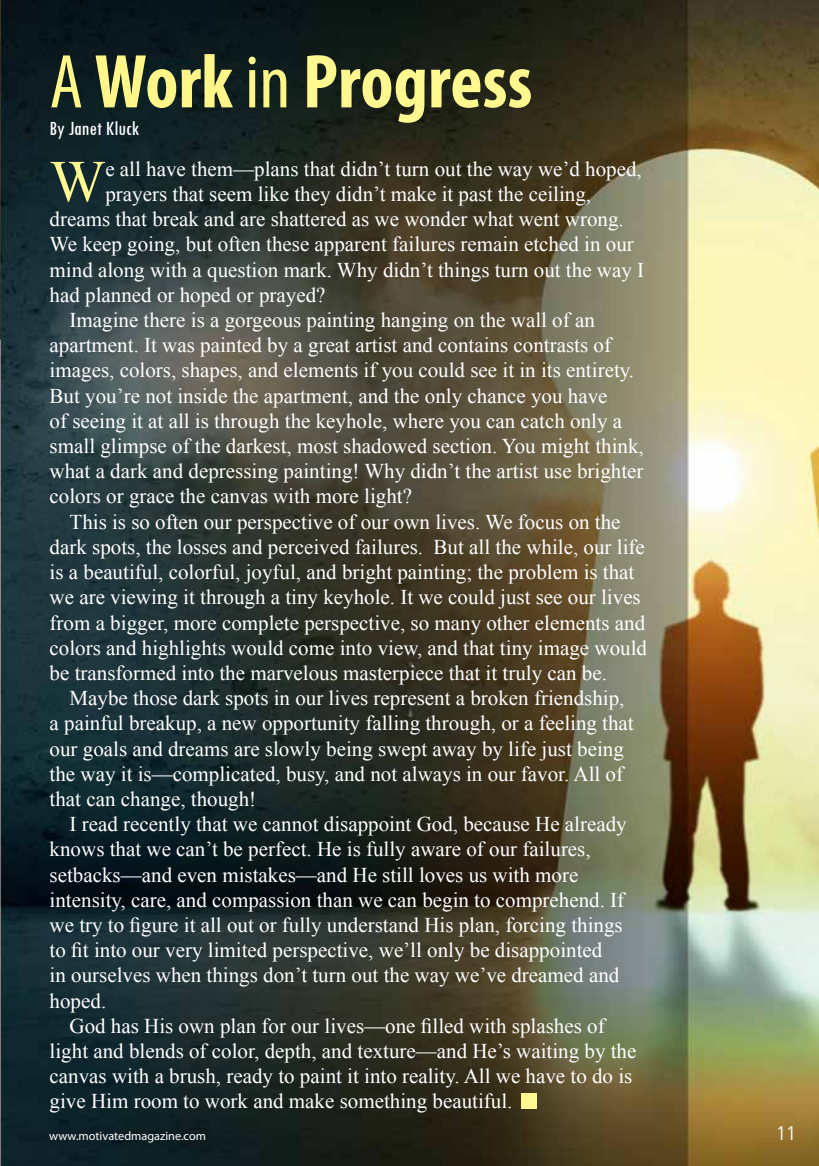
<style>
.page{position:relative;width:819px;height:1166px;background:#fff}
.page>*{position:absolute;margin:0;border:0;box-sizing:border-box;transform-origin:0 0}
.t1{font:700 condensed 77px "Myriad Pro";color:#fff78f}
.t2{font:58.98px "Times New Roman";color:#fff78f}
.t3{font:21px "Times New Roman";color:#fff}
.t4{font:condensed 21px "Tw Cen";color:#fff}
.t5{font:19.25px "DIN Pro";color:#fff}
.t6{font:12.25px "Myriad Pro";color:#fff}
.s1{font-weight:400;color:#fff689}
.s2{color:#fff689}
</style>
<div class="page">
<img style="left:0;top:0;width:819px;height:1166px">
<div style="left:521px;top:1093px;width:15px;height:16px;background:#fff78f"></div>
<h1 class="t1" style="left:50px;top:34px;width:484px"><span class="s1">A</span> <span class="s2">Work</span> <span class="s1">in</span> Progress</h1>
<p class="t4" style="left:50px;top:116px;width:91px">By Janet Kluck</p>
<h2 class="t2" style="left:50px;top:142px;width:57px">W</h2>
<p class="t3" style="left:105px;top:155px;width:538px">e all have them—plans that didn’t turn out the way we’d hoped,</p>
<p class="t3" style="left:105px;top:180px;width:487px">prayers that seem like they didn’t make it past the ceiling,</p>
<p class="t3" style="left:50px;top:205px;width:575px">dreams that break and are shattered as we wonder what went wrong.</p>
<p class="t3" style="left:50px;top:230px;width:585px">We keep going, but often these apparent failures remain etched in our</p>
<p class="t3" style="left:50px;top:255px;width:596px">mind along with a question mark. Why didn’t things turn out the way I</p>
<p class="t3" style="left:50px;top:281px;width:277px">had planned or hoped or prayed?</p>
<p class="t3" style="left:69px;top:306px;width:527px">Imagine there is a gorgeous painting hanging on the wall of an</p>
<p class="t3" style="left:50px;top:331px;width:563px">apartment. It was painted by a great artist and contains contrasts of</p>
<p class="t3" style="left:50px;top:356px;width:586px">images, colors, shapes, and elements if you could see it in its entirety.</p>
<p class="t3" style="left:50px;top:381px;width:559px">But you’re not inside the apartment, and the only chance you have</p>
<p class="t3" style="left:50px;top:407px;width:574px">of seeing it at all is through the keyhole, where you can catch only a</p>
<p class="t3" style="left:50px;top:432px;width:595px">small glimpse of the darkest, most shadowed section. You might think,</p>
<p class="t3" style="left:50px;top:457px;width:595px">what a dark and depressing painting! Why didn’t the artist use brighter</p>
<p class="t3" style="left:50px;top:482px;width:364px">colors or grace the canvas with more light?</p>
<p class="t3" style="left:69px;top:507px;width:552px">This is so often our perspective of our own lives. We focus on the</p>
<p class="t3" style="left:50px;top:533px;width:596px">dark spots, the losses and perceived failures. But all the while, our life</p>
<p class="t3" style="left:50px;top:558px;width:586px">is a beautiful, colorful, joyful, and bright painting; the problem is that</p>
<p class="t3" style="left:50px;top:583px;width:592px">we are viewing it through a tiny keyhole. It we could just see our lives</p>
<p class="t3" style="left:50px;top:608px;width:597px">from a bigger, more complete perspective, so many other elements and</p>
<p class="t3" style="left:50px;top:633px;width:599px">colors and highlights would come into view, and that tiny image would</p>
<p class="t3" style="left:50px;top:659px;width:558px">be transformed into the marvelous masterpiece that it truly can be.</p>
<p class="t3" style="left:69px;top:684px;width:556px">Maybe those dark spots in our lives represent a broken friendship,</p>
<p class="t3" style="left:50px;top:709px;width:585px">a painful breakup, a new opportunity falling through, or a feeling that</p>
<p class="t3" style="left:50px;top:734px;width:575px">our goals and dreams are slowly being swept away by life just being</p>
<p class="t3" style="left:50px;top:759px;width:575px">the way it is—complicated, busy, and not always in our favor. All of</p>
<p class="t3" style="left:50px;top:785px;width:208px">that can change, though!</p>
<p class="t3" style="left:69px;top:810px;width:558px">I read recently that we cannot disappoint God, because He already</p>
<p class="t3" style="left:50px;top:835px;width:542px">knows that we can’t be perfect. He is fully aware of our failures,</p>
<p class="t3" style="left:50px;top:860px;width:530px">setbacks—and even mistakes—and He still loves us with more</p>
<p class="t3" style="left:50px;top:885px;width:576px">intensity, care, and compassion than we can begin to comprehend. If</p>
<p class="t3" style="left:50px;top:911px;width:574px">we try to figure it all out or fully understand His plan, forcing things</p>
<p class="t3" style="left:50px;top:936px;width:554px">to fit into our very limited perspective, we’ll only be disappointed</p>
<p class="t3" style="left:50px;top:961px;width:571px">in ourselves when things don’t turn out the way we’ve dreamed and</p>
<p class="t3" style="left:50px;top:986px;width:58px">hoped.</p>
<p class="t3" style="left:69px;top:1011px;width:536px">God has His own plan for our lives—one filled with splashes of</p>
<p class="t3" style="left:50px;top:1037px;width:588px">light and blends of color, depth, and texture—and He’s waiting by the</p>
<p class="t3" style="left:50px;top:1062px;width:584px">canvas with a brush, ready to paint it into reality. All we have to do is</p>
<p class="t3" style="left:50px;top:1087px;width:464px">give Him room to work and make something beautiful.</p>
<p class="t6" style="left:49px;top:1128px;width:158px">www.motivatedmagazine.com</p>
<p class="t5" style="left:776px;top:1120px;width:22px">11</p>
</div>
